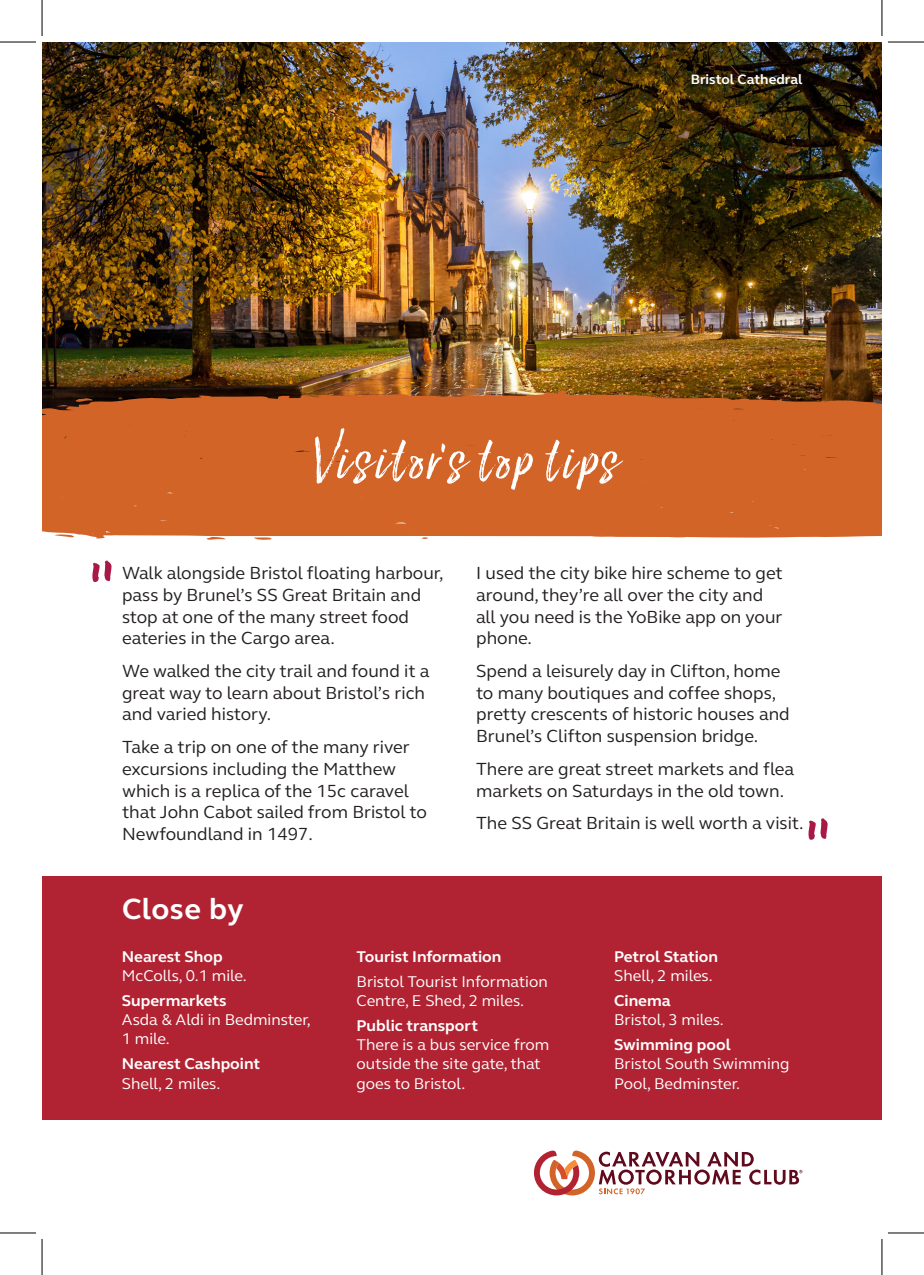
<style>
.page{position:relative;width:924px;height:1275px;background:#fff}
.page>*{position:absolute;margin:0;border:0;box-sizing:border-box;transform-origin:0 0}
.t1{font:160px "Lucky Fellas Win";color:#a91946}
.t2{font:68px "Lucky Fellas Win";letter-spacing:.045em;color:#fff}
.SL_Heading{font:700 30px "FS Elliot";letter-spacing:.01em;color:#fff}
.Visitors_Tips{font:18px/21.6px "FS Elliot";color:#231f20}
.Close_by_body{font:16px/19.2px "FS Elliot";color:#fff}
.Close_by_subheader{font:700 16px "FS Elliot";color:#fff}
.Close_by_subheader-2{font:16px "FS Elliot";color:#fff}
.SL_Image_Text{font:700 14px "FS Elliot";color:#fff}
</style>
<div class="page">
<img style="left:42px;top:42px;width:839px;height:348px">
<div style="left:42px;top:875px;width:839px;height:244px;background:#b12332"></div>
<svg style="left:533px;top:1150px;width:269px;height:45px"></svg>
<svg style="left:257px;top:539px;width:15px;height:1px"></svg>
<svg style="left:207px;top:539px;width:18px;height:1px"></svg>
<svg style="left:42px;top:390px;width:839px;height:149px;fill:#d26427"></svg>
<svg style="left:57px;top:398px;width:36px;height:8px"></svg>
<hr style="left:0;top:42px;width:36px;height:1px;background:#000">
<hr style="left:887px;top:42px;width:36px;height:1px;background:#000">
<hr style="left:0;top:1232px;width:36px;height:1px;background:#000">
<hr style="left:887px;top:1232px;width:36px;height:1px;background:#000">
<hr style="left:42px;top:0;width:1px;height:36px;background:#000">
<hr style="left:42px;top:1239px;width:1px;height:36px;background:#000">
<hr style="left:881px;top:0;width:1px;height:36px;background:#000">
<hr style="left:881px;top:1239px;width:1px;height:36px;background:#000">
<p class="SL_Image_Text" style="left:690px;top:70px;width:113px">Bristol Cathedral</p>
<p class="t2" style="left:307px;top:416px;width:310px">Visitor’s top tips</p>
<p class="t1" style="left:87px;top:513px;width:33px">“</p>
<p class="Visitors_Tips" style="left:122px;top:562px;width:323px">Walk alongside Bristol floating harbour, pass by Brunel’s SS Great Britain and stop at one of the many street food eateries in the Cargo area.</p>
<p class="Visitors_Tips" style="left:122px;top:660px;width:308px">We walked the city trail and found it a great way to learn about Bristol’s rich and varied history.</p>
<p class="Visitors_Tips" style="left:122px;top:736px;width:306px">Take a trip on one of the many river excursions including the Matthew which is a replica of the 15c caravel that John Cabot sailed from Bristol to<br>Newfoundland in 1497.</p>
<p class="Visitors_Tips" style="left:476px;top:562px;width:308px">I used the city bike hire scheme to get around, they’re all over the city and all you need is the YoBike app on your phone.</p>
<p class="Visitors_Tips" style="left:476px;top:660px;width:315px">Spend a leisurely day in Clifton, home to many boutiques and coffee shops, pretty crescents of historic houses and Brunel’s Clifton suspension bridge.</p>
<p class="Visitors_Tips" style="left:476px;top:757px;width:319px">There are great street markets and flea markets on Saturdays in the old town.</p>
<p class="Visitors_Tips" style="left:476px;top:812px;width:329px">The SS Great Britain is well worth a visit.</p>
<p class="t1" style="left:802px;top:770px;width:33px">”</p>
<p class="SL_Heading" style="left:122px;top:889px;width:123px">Close by</p>
<p class="Close_by_subheader" style="left:122px;top:946px;width:102px">Nearest Shop</p>
<p class="Close_by_body" style="left:122px;top:965px;width:126px">McColls, 0.1 mile.</p>
<p class="Close_by_subheader" style="left:122px;top:990px;width:106px">Supermarkets</p>
<p class="Close_by_body" style="left:122px;top:1010px;width:190px">Asda &amp; Aldi in Bedminster,<br>1 mile.</p>
<p class="Close_by_subheader" style="left:122px;top:1053px;width:140px">Nearest Cashpoint</p>
<p class="Close_by_subheader-2" style="left:122px;top:1072px;width:100px">Shell, 2 miles.</p>
<p class="Close_by_subheader" style="left:356px;top:946px;width:146px">Tourist Information</p>
<p class="Close_by_body" style="left:356px;top:971px;width:192px">Bristol Tourist Information<br>Centre, E Shed, 2 miles.</p>
<p class="Close_by_subheader" style="left:356px;top:1014px;width:123px">Public transport</p>
<p class="Close_by_body" style="left:356px;top:1034px;width:194px">There is a bus service from outside the site gate, that goes to Bristol.</p>
<p class="Close_by_subheader" style="left:613px;top:946px;width:105px">Petrol Station</p>
<p class="Close_by_body" style="left:613px;top:965px;width:100px">Shell, 2 miles.</p>
<p class="Close_by_subheader" style="left:613px;top:990px;width:58px">Cinema</p>
<p class="Close_by_body" style="left:613px;top:1010px;width:111px">Bristol, 3 miles.</p>
<p class="Close_by_subheader" style="left:613px;top:1034px;width:118px">Swimming pool</p>
<p class="Close_by_body" style="left:613px;top:1054px;width:177px">Bristol South Swimming<br>Pool, Bedminster.</p>
</div>
